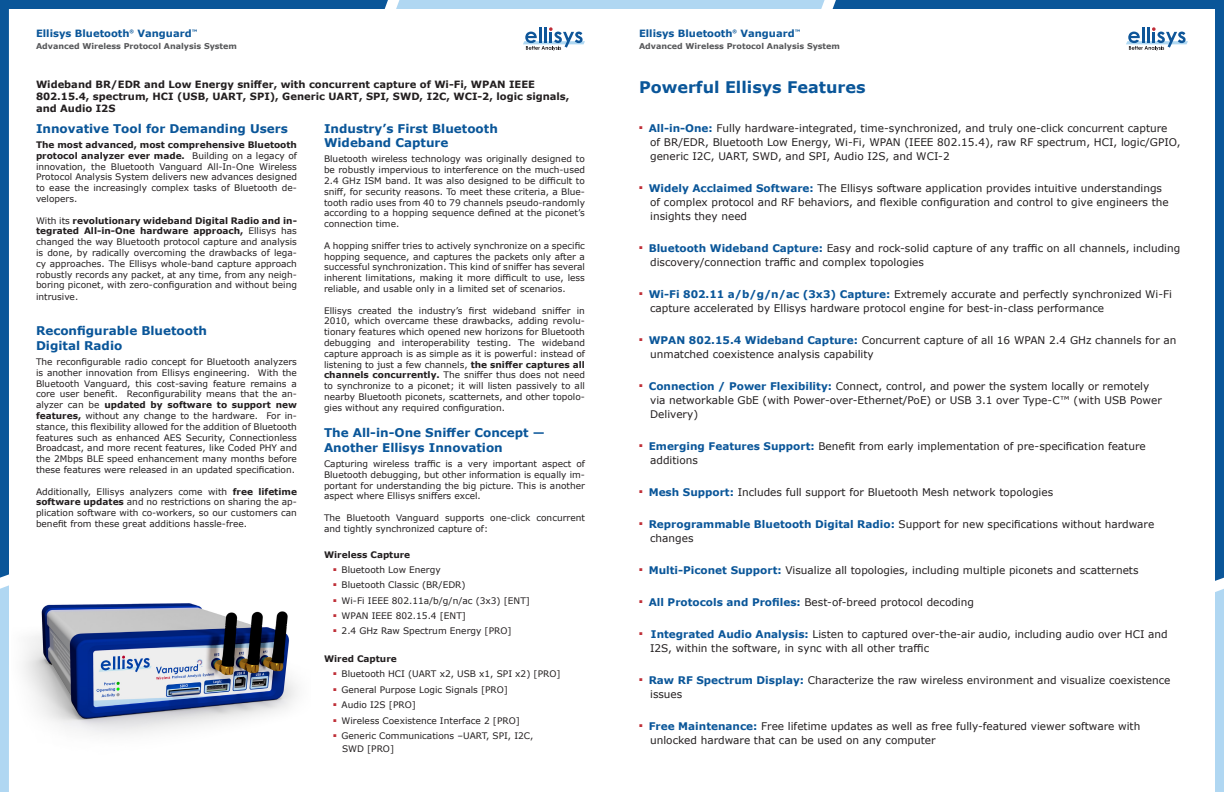
<style>
.page{position:relative;width:1224px;height:792px;background:#fff}
.page>*{position:absolute;margin:0;border:0;box-sizing:border-box;transform-origin:0 0}
.t1{font:700 16px "Verdana";color:#0a5699}
.t2{font:700 12px/14.4px "Verdana";color:#0a5699}
.t3{font:10.5px/14px "Verdana";color:#231f20}
.t4{font:700 10px/12px "Verdana";color:#231f20}
.t5{font:700 10px "Verdana";color:#0a5699}
.t6{font:9px/10.8px "Verdana";color:#231f20;text-align:justify}
.t7{font:700 9px "Verdana";color:#231f20}
.t8{font:700 8px "Verdana";color:#57585a}
.s1{font-weight:700}
.s2{font-weight:700;color:#0a5699}
</style>
<div class="page">
<svg style="left:523px;top:27px;width:62px;height:24px"></svg>
<svg style="left:0;top:0;width:388px;height:578px"></svg>
<div style="left:0;top:585px;width:9px;height:207px;background:#b0d7f2"></div>
<div style="left:1215px;top:589px;width:9px;height:203px;background:#b0d7f2"></div>
<div style="left:396px;top:0;width:429px;height:9px;background:#b0d7f2"></div>
<svg style="left:833px;top:0;width:391px;height:581px"></svg>
<img style="left:23px;top:603px;width:275px;height:131px">
<p class="t5" style="left:36px;top:26px;width:163px">Ellisys Bluetooth<sup>®</sup> Vanguard<sup>™</sup></p>
<p class="t8" style="left:36px;top:40px;width:203px">Advanced Wireless Protocol Analysis System</p>
<p class="t4" style="left:36px;top:78px;width:535px">Wideband BR/EDR and Low Energy sniffer, with concurrent capture of Wi-Fi, WPAN IEEE<br>802.15.4, spectrum, HCI (USB, UART, SPI), Generic UART, SPI, SWD, I2C, WCI-2, logic signals, and Audio I2S</p>
<p class="t2" style="left:36px;top:121px;width:254px">Innovative Tool for Demanding Users</p>
<p class="t6" style="left:36px;top:139px;width:263px"><span class="s1">The most advanced, most comprehensive Bluetooth protocol analyzer ever made.</span> Building on a legacy of innovation, the Bluetooth Vanguard All-In-One Wireless Protocol Analysis System delivers new advances designed to ease the increasingly complex tasks of Bluetooth de&shy;velopers.</p>
<p class="t6" style="left:36px;top:215px;width:263px">With its <span class="s1">revolutionary wideband Digital Radio and in&shy;tegrated All-in-One hardware approach,</span> Ellisys has changed the way Bluetooth protocol capture and analysis is done, by radically overcoming the drawbacks of lega&shy;cy approaches. The Ellisys whole-band capture approach robustly records any packet, at any time, from any neigh&shy;boring piconet, with zero-configuration and without being</p>
<p class="t6" style="left:36px;top:292px;width:44px">intrusive.</p>
<p class="t2" style="left:36px;top:323px;width:173px">Reconfigurable Bluetooth<br>Digital Radio</p>
<p class="t6" style="left:36px;top:356px;width:263px">The reconfigurable radio concept for Bluetooth analyzers is another innovation from Ellisys engineering. With the Bluetooth Vanguard, this cost-saving feature remains a core user benefit. Reconfigurability means that the an&shy;alyzer can be <span class="s1">updated by software to support new features,</span> without any change to the hardware. For in&shy;stance, this flexibility allowed for the addition of Bluetooth features such as enhanced AES Security, Connectionless Broadcast, and more recent features, like Coded PHY and the 2Mbps BLE speed enhancement many months before these features were released in an updated specification.</p>
<p class="t6" style="left:36px;top:486px;width:263px">Additionally, Ellisys analyzers come with <span class="s1">free lifetime software updates</span> and no restrictions on sharing the ap&shy;plication software with co-workers, so our customers can benefit from these great additions hassle-free.</p>
<p class="t2" style="left:324px;top:121px;width:175px">Industry’s First Bluetooth<br>Wideband Capture</p>
<p class="t6" style="left:324px;top:154px;width:263px">Bluetooth wireless technology was originally designed to be robustly impervious to interference on the much-used 2.4 GHz ISM band. It was also designed to be difficult to sniff, for security reasons. To meet these criteria, a Blue&shy;tooth radio uses from 40 to 79 channels pseudo-randomly according to a hopping sequence defined at the piconet’s connection time.</p>
<p class="t6" style="left:324px;top:240px;width:263px">A hopping sniffer tries to actively synchronize on a specific hopping sequence, and captures the packets only after a successful synchronization. This kind of sniffer has several inherent limitations, making it more difficult to use, less reliable, and usable only in a limited set of scenarios.</p>
<p class="t6" style="left:324px;top:305px;width:263px">Ellisys created the industry’s first wideband sniffer in 2010, which overcame these drawbacks, adding revolu&shy;tionary features which opened new horizons for Bluetooth debugging and interoperability testing. The wideband capture approach is as simple as it is powerful: instead of listening to just a few channels, <span class="s1">the sniffer captures all channels concurrently.</span> The sniffer thus does not need to synchronize to a piconet; it will listen passively to all nearby Bluetooth piconets, scatternets, and other topolo&shy;gies without any required configuration.</p>
<p class="t2" style="left:324px;top:425px;width:222px">The All-in-One Sniffer Concept —<br>Another Ellisys Innovation</p>
<p class="t6" style="left:324px;top:458px;width:263px">Capturing wireless traffic is a very important aspect of Bluetooth debugging, but other information is equally im&shy;portant for understanding the big picture. This is another aspect where Ellisys sniffers excel.</p>
<p class="t6" style="left:324px;top:512px;width:263px">The Bluetooth Vanguard supports one-click concurrent and tightly synchronized capture of:</p>
<p class="t7" style="left:324px;top:548px;width:88px">Wireless Capture</p>
<p class="t6" style="left:333px;top:564px;width:109px"><sup>■</sup> Bluetooth Low Energy</p>
<p class="t6" style="left:333px;top:580px;width:134px"><sup>■</sup> Bluetooth Classic (BR/EDR)</p>
<p class="t6" style="left:333px;top:595px;width:198px"><sup>■</sup> Wi-Fi IEEE 802.11a/b/g/n/ac (3x3) [ENT]</p>
<p class="t6" style="left:333px;top:610px;width:135px"><sup>■</sup> WPAN IEEE 802.15.4 [ENT]</p>
<p class="t6" style="left:333px;top:626px;width:180px"><sup>■</sup> 2.4 GHz Raw Spectrum Energy [PRO]</p>
<p class="t7" style="left:324px;top:653px;width:74px">Wired Capture</p>
<p class="t6" style="left:333px;top:669px;width:229px"><sup>■</sup> Bluetooth HCI (UART x2, USB x1, SPI x2) [PRO]</p>
<p class="t6" style="left:333px;top:684px;width:177px"><sup>■</sup> General Purpose Logic Signals [PRO]</p>
<p class="t6" style="left:333px;top:699px;width:84px"><sup>■</sup> Audio I2S [PRO]</p>
<p class="t6" style="left:333px;top:715px;width:188px"><sup>■</sup> Wireless Coexistence Interface 2 [PRO]</p>
<p class="t6" style="left:342px;top:729px;width:193px;line-height:13px;text-indent:-9px"><sup>■</sup> Generic Communications –UART, SPI, I2C,<br>SWD [PRO]</p>
<p class="t5" style="left:639px;top:26px;width:163px">Ellisys Bluetooth<sup>®</sup> Vanguard<sup>™</sup></p>
<p class="t8" style="left:639px;top:40px;width:203px">Advanced Wireless Protocol Analysis System</p>
<p class="t1" style="left:639px;top:76px;width:228px">Powerful Ellisys Features</p>
<p class="t3" style="left:650px;top:121px;width:532px;text-indent:-11px"><sup>■</sup> <span class="s2">All-in-One:</span> Fully hardware-integrated, time-synchronized, and truly one-click concurrent capture<br>of BR/EDR, Bluetooth Low Energy, Wi-Fi, WPAN (IEEE 802.15.4), raw RF spectrum, HCI, logic/GPIO, generic I2C, UART, SWD, and SPI, Audio I2S, and WCI-2</p>
<p class="t3" style="left:650px;top:181px;width:520px;text-indent:-11px"><sup>■</sup> <span class="s2">Widely Acclaimed Software:</span> The Ellisys software application provides intuitive understandings of complex protocol and RF behaviors, and flexible configuration and control to give engineers the insights they need</p>
<p class="t3" style="left:650px;top:241px;width:532px;text-indent:-11px"><sup>■</sup> <span class="s2">Bluetooth Wideband Capture:</span> Easy and rock-solid capture of any traffic on all channels, including discovery/connection traffic and complex topologies</p>
<p class="t3" style="left:650px;top:287px;width:524px;text-indent:-11px"><sup>■</sup> <span class="s2">Wi-Fi 802.11 a/b/g/n/ac (3x3) Capture:</span> Extremely accurate and perfectly synchronized Wi-Fi capture accelerated by Ellisys hardware protocol engine for best-in-class performance</p>
<p class="t3" style="left:650px;top:333px;width:528px;text-indent:-11px"><sup>■</sup> <span class="s2">WPAN 802.15.4 Wideband Capture:</span> Concurrent capture of all 16 WPAN 2.4 GHz channels for an unmatched coexistence analysis capability</p>
<p class="t3" style="left:650px;top:379px;width:513px;text-indent:-11px"><sup>■</sup> <span class="s2">Connection / Power Flexibility:</span> Connect, control, and power the system locally or remotely via networkable GbE (with Power-over-Ethernet/PoE) or USB 3.1 over Type-C™ (with USB Power<br>Delivery)</p>
<p class="t3" style="left:650px;top:439px;width:497px;text-indent:-11px"><sup>■</sup> <span class="s2">Emerging Features Support:</span> Benefit from early implementation of pre-specification feature additions</p>
<p class="t3" style="left:639px;top:485px;width:416px"><sup>■</sup> <span class="s2">Mesh Support:</span> Includes full support for Bluetooth Mesh network topologies</p>
<p class="t3" style="left:650px;top:517px;width:506px;text-indent:-11px"><sup>■</sup> <span class="s2">Reprogrammable Bluetooth Digital Radio:</span> Support for new specifications without hardware changes</p>
<p class="t3" style="left:639px;top:563px;width:501px"><sup>■</sup> <span class="s2">Multi-Piconet Support:</span> Visualize all topologies, including multiple piconets and scatternets</p>
<p class="t3" style="left:639px;top:595px;width:337px"><sup>■</sup> <span class="s2">All Protocols and Profiles:</span> Best-of-breed protocol decoding</p>
<p class="t3" style="left:650px;top:627px;width:519px;text-indent:-11px"><sup>■</sup> <span class="s2">Integrated Audio Analysis:</span> Listen to captured over-the-air audio, including audio over HCI and<br>I2S, within the software, in sync with all other traffic</p>
<p class="t3" style="left:650px;top:673px;width:522px;text-indent:-11px"><sup>■</sup> <span class="s2">Raw RF Spectrum Display:</span> Characterize the raw wireless environment and visualize coexistence issues</p>
<p class="t3" style="left:650px;top:719px;width:492px;text-indent:-11px"><sup>■</sup> <span class="s2">Free Maintenance:</span> Free lifetime updates as well as free fully-featured viewer software with unlocked hardware that can be used on any computer</p>
</div>
